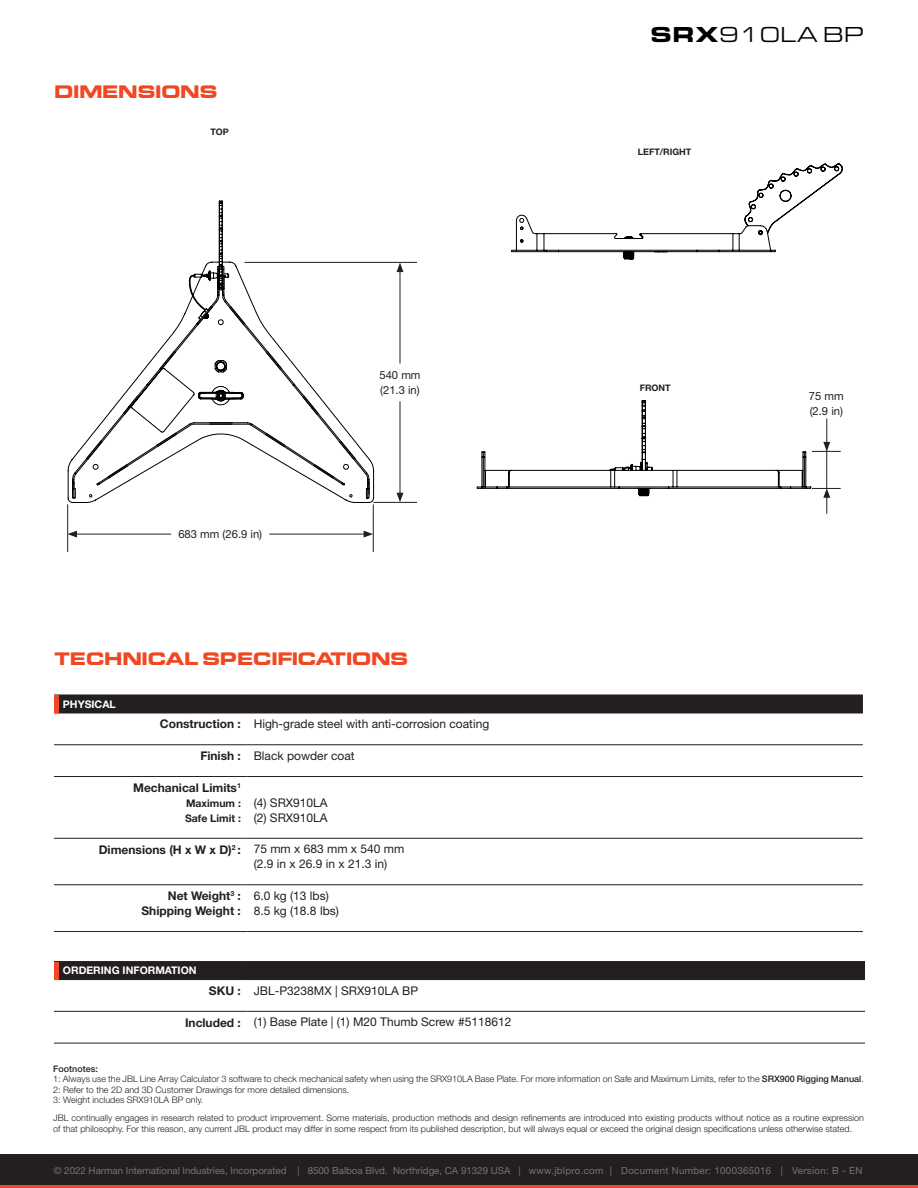
<style>
.page{position:relative;width:918px;height:1188px;background:#fff}
.page>*{position:absolute;margin:0;border:0;box-sizing:border-box;transform-origin:0 0}
.t1{font:22.5px "Eurostile Ext";color:#000}
.Titles{font:700 18px "Eddmond";color:#f04822}
.t2{font:12px "Helvetica Neue";color:#231f20}
.t3{font:700 12px "Helvetica Neue";color:#231f20}
.Dimms{font:11.25px "Helvetica Neue";color:#231f20}
.t4{font:700 10.5px "Helvetica Neue";color:#fff}
.t5{font:700 10.5px "Helvetica Neue";color:#231f20}
.Part_Number_Line{font:9.75px "Helvetica Neue";color:#737473}
.t6{font:300 9px/10.5px "Helvetica Neue";color:#231f20}
.Main_Body{font:700 9px "Helvetica Neue";color:#231f20}
.t7{font:500 9px "Helvetica Neue";color:#231f20}
.s1{font-weight:900}
.s2{font-weight:500}
</style>
<div class="page">
<div style="left:0;top:1182px;width:918px;height:6px;background:#f04822"></div>
<div style="left:0;top:1154px;width:918px;height:31px;background:#231f20"></div>
<div style="left:58px;top:696px;width:805px;height:17px;background:#231f20"></div>
<hr style="left:54px;top:695px;width:194px;height:1px;background:#231f20">
<hr style="left:248px;top:695px;width:615px;height:1px;background:#231f20">
<hr style="left:54px;top:713px;width:194px;height:1px;background:#231f20">
<hr style="left:248px;top:713px;width:615px;height:1px;background:#231f20">
<hr style="left:54px;top:745px;width:194px;height:1px;background:#231f20">
<hr style="left:248px;top:745px;width:615px;height:1px;background:#231f20">
<hr style="left:54px;top:776px;width:194px;height:1px;background:#231f20">
<hr style="left:248px;top:776px;width:615px;height:1px;background:#231f20">
<hr style="left:54px;top:838px;width:194px;height:1px;background:#231f20">
<hr style="left:248px;top:838px;width:615px;height:1px;background:#231f20">
<hr style="left:54px;top:885px;width:194px;height:1px;background:#231f20">
<hr style="left:248px;top:885px;width:615px;height:1px;background:#231f20">
<hr style="left:54px;top:931px;width:194px;height:1px;background:#231f20">
<hr style="left:248px;top:931px;width:615px;height:1px;background:#231f20">
<hr style="left:54px;top:695px;width:4px;height:18px;background:#f04822">
<div style="left:58px;top:962px;width:807px;height:17px;background:#231f20"></div>
<hr style="left:54px;top:961px;width:194px;height:1px;background:#231f20">
<hr style="left:248px;top:961px;width:617px;height:1px;background:#231f20">
<hr style="left:54px;top:979px;width:194px;height:1px;background:#231f20">
<hr style="left:248px;top:979px;width:617px;height:1px;background:#231f20">
<hr style="left:54px;top:1011px;width:194px;height:1px;background:#231f20">
<hr style="left:248px;top:1011px;width:617px;height:1px;background:#231f20">
<hr style="left:54px;top:1043px;width:194px;height:1px;background:#231f20">
<hr style="left:248px;top:1043px;width:617px;height:1px;background:#231f20">
<hr style="left:54px;top:962px;width:4px;height:18px;background:#f04822">
<hr style="left:67px;top:504px;width:1px;height:48px;background:#231f20">
<hr style="left:373px;top:504px;width:1px;height:48px;background:#231f20">
<hr style="left:75px;top:534px;width:96px;height:1px;background:#231f20">
<svg style="left:68px;top:531px;width:9px;height:7px"></svg>
<hr style="left:270px;top:534px;width:96px;height:1px;background:#231f20">
<svg style="left:364px;top:531px;width:9px;height:7px"></svg>
<hr style="left:400px;top:270px;width:1px;height:93px;background:#231f20">
<svg style="left:397px;top:263px;width:6px;height:9px"></svg>
<hr style="left:400px;top:401px;width:1px;height:94px;background:#231f20">
<svg style="left:397px;top:493px;width:6px;height:9px"></svg>
<hr style="left:373px;top:502px;width:44px;height:1px;background:#231f20">
<hr style="left:244px;top:262px;width:173px;height:1px;background:#231f20">
<svg style="left:72px;top:273px;width:297px;height:225px"></svg>
<svg style="left:195px;top:201px;width:174px;height:283px"></svg>
<svg style="left:477px;top:400px;width:364px;height:114px"></svg>
<svg style="left:511px;top:164px;width:331px;height:95px"></svg>
<p class="Titles" style="left:54px;top:80px;width:165px">DIMENSIONS</p>
<p class="Main_Body" style="left:210px;top:125px;width:20px">TOP</p>
<p class="Dimms" style="left:178px;top:526px;width:85px">683 mm (26.9 in)</p>
<p class="Dimms" style="left:379px;top:367px;width:43px">540 mm</p>
<p class="Dimms" style="left:380px;top:382px;width:41px">(21.3 in)</p>
<p class="Titles" style="left:54px;top:647px;width:356px">TECHNICAL SPECIFICATIONS</p>
<p class="t4" style="left:63px;top:696px;width:54px">PHYSICAL</p>
<p class="t3" style="left:160px;top:715px;width:83px">Construction :</p>
<p class="t2" style="left:254px;top:715px;width:237px">High-grade steel with anti-corrosion coating</p>
<p class="t3" style="left:200px;top:746px;width:42px">Finish :</p>
<p class="t2" style="left:254px;top:747px;width:102px">Black powder coat</p>
<p class="t3" style="left:133px;top:778px;width:109px">Mechanical Limits<sup>1</sup></p>
<p class="t5" style="left:186px;top:795px;width:56px">Maximum :</p>
<p class="t5" style="left:185px;top:810px;width:57px">Safe Limit :</p>
<p class="t2" style="left:254px;top:794px;width:76px">(4) SRX910LA</p>
<p class="t2" style="left:254px;top:809px;width:76px">(2) SRX910LA</p>
<p class="t3" style="left:99px;top:840px;width:144px">Dimensions (H x W x D)<sup>2</sup> :</p>
<p class="t2" style="left:254px;top:840px;width:152px">75 mm x 683 mm x 540 mm</p>
<p class="t2" style="left:254px;top:855px;width:135px">(2.9 in x 26.9 in x 21.3 in)</p>
<p class="t3" style="left:168px;top:886px;width:75px">Net Weight<sup>3</sup> :</p>
<p class="t3" style="left:141px;top:901px;width:101px">Shipping Weight :</p>
<p class="t2" style="left:254px;top:887px;width:77px">6.0 kg (13 lbs)</p>
<p class="t2" style="left:254px;top:902px;width:87px">8.5 kg (18.8 lbs)</p>
<p class="t4" style="left:63px;top:962px;width:135px">ORDERING INFORMATION</p>
<p class="t3" style="left:209px;top:981px;width:34px">SKU :</p>
<p class="t2" style="left:254px;top:982px;width:166px">JBL-P3238MX | SRX910LA BP</p>
<p class="t3" style="left:185px;top:1013px;width:57px">Included :</p>
<p class="t2" style="left:254px;top:1013px;width:259px">(1) Base Plate | (1) M20 Thumb Screw #5118612</p>
<h1 class="t1" style="left:650px;top:19px;width:215px"><span class="s1">SRX</span>910LA BP</h1>
<p class="Main_Body" style="left:638px;top:145px;width:55px">LEFT/RIGHT</p>
<p class="Main_Body" style="left:640px;top:381px;width:33px">FRONT</p>
<p class="Dimms" style="left:809px;top:387px;width:36px">75 mm</p>
<p class="Dimms" style="left:810px;top:402px;width:35px">(2.9 in)</p>
<p class="t7" style="left:53px;top:1061px;width:46px">Footnotes:</p>
<p class="t6" style="left:53px;top:1073px;width:812px">1: Always use the JBL Line Array Calculator 3 software to check mechanical safety when using the SRX910LA Base Plate. For more information on Safe and Maximum Limits, refer to the <span class="s2">SRX900 Rigging Manual</span>.</p>
<p class="t6" style="left:53px;top:1084px;width:298px">2: Refer to the 2D and 3D Customer Drawings for more detailed dimensions.</p>
<p class="t6" style="left:53px;top:1094px;width:152px">3: Weight includes SRX910LA BP only.</p>
<p class="t6" style="left:53px;top:1112px;width:812px">JBL continually engages in research related to product improvement. Some materials, production methods and design refinements are introduced into existing products without notice as a routine expression of that philosophy. For this reason, any current JBL product may differ in some respect from its published description, but will always equal or exceed the original design specifications unless otherwise stated.</p>
<p class="Part_Number_Line" style="left:54px;top:1164px;width:810px">© 2022 Harman International Industries, Incorporated | 8500 Balboa Blvd. Northridge, CA 91329 USA | www.jblpro.com | Document Number: 1000365016 | Version: B - EN</p>
</div>
